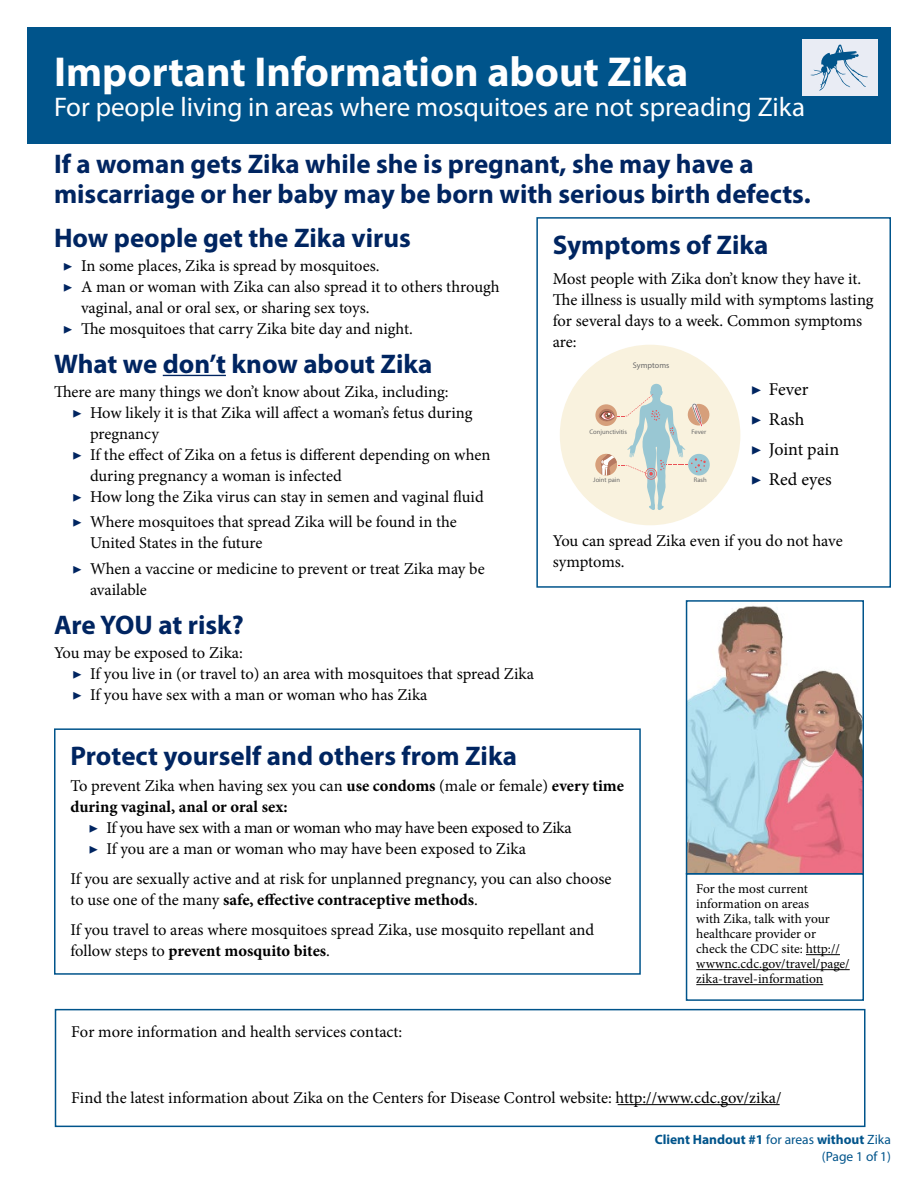
<style>
.page{position:relative;width:918px;height:1188px;background:#fff}
.page>*{position:absolute;margin:0;border:0;box-sizing:border-box;transform-origin:0 0}
.t1{font:700 42px "Myriad Pro";color:#fff}
.t2{font:700 27px/30px "Myriad Pro";color:#002561}
.t3{font:27px "Myriad Pro";color:#fff}
.t4{font:18px/30px "Minion Pro";color:#000}
.t5{font:16.5px/21px "Minion Pro";letter-spacing:-.005em;color:#000}
.t6{font:16.5px "Minion Pro";letter-spacing:-.025em;color:#000}
.t7{font:700 16.5px "Minion Pro";color:#000}
.t8{font:13.5px/15px "Minion Pro";color:#000}
.t9{font:700 13.5px/16.5px "Myriad Pro";color:#00548b;text-align:right}
.t10{font:8.25px "Optima LT Std";color:#6b6b6b}
.t11{font:700 6.6px "Optima LT Std";color:#6b6b6b}
.s1{color:#002561}
.s2{font-weight:700}
.s3{font-weight:400}
</style>
<div class="page">
<div style="left:27px;top:27px;width:864px;height:117px;background:#00548b"></div>
<hr style="left:163px;top:375px;width:63px;height:1px;background:#002561">
<div style="left:536px;top:217px;width:355px;height:371px;border:2px solid #00548b"></div>
<div style="left:560px;top:345px;width:180px;height:180px;background:#f9f2de;border-radius:50%"></div>
<svg style="left:595px;top:404px;width:22px;height:22px"></svg>
<div style="left:688px;top:404px;width:21px;height:21px;background:#d69f7b;border-radius:50%"></div>
<div style="left:688px;top:454px;width:22px;height:21px;background:#99c7d3;border-radius:50%"></div>
<div style="left:595px;top:454px;width:22px;height:21px;background:#d69f7b;border-radius:50%"></div>
<svg style="left:599px;top:384px;width:107px;height:126px"></svg>
<hr style="left:806px;top:954px;width:34px;height:1px;background:#000">
<hr style="left:696px;top:969px;width:154px;height:1px;background:#000">
<hr style="left:696px;top:984px;width:127px;height:1px;background:#000">
<div style="left:686px;top:873px;width:178px;height:128px;border:2px solid #00548b"></div>
<div style="left:54px;top:728px;width:587px;height:247px;border:2px solid #00548b"></div>
<hr style="left:618px;top:1104px;width:162px;height:1px;background:#000">
<div style="left:55px;top:1009px;width:811px;height:118px;border:2px solid #00548b"></div>
<div style="left:802px;top:40px;width:76px;height:56px;background:#e9ecf4"></div>
<svg style="left:810px;top:45px;width:58px;height:46px"></svg>
<img style="left:689px;top:605px;width:172px;height:266px">
<div style="left:686px;top:600px;width:178px;height:274px;border:2px solid #00548b"></div>
<h1 class="t1" style="left:54px;top:44px;width:636px">Important Information about Zika</h1>
<h2 class="t3" style="left:54px;top:90px;width:753px">For people living in areas where mosquitoes are not spreading Zika</h2>
<h2 class="t2" style="left:54px;top:148px;width:758px">If a woman gets Zika while she is pregnant, she may have a miscarriage or her baby may be born with serious birth defects.</h2>
<h2 class="t2" style="left:54px;top:222px;width:358px">How people get the Zika virus</h2>
<p class="t5" style="left:63px;top:255px;width:318px"><span class="s1">▶</span> In some places, Zika is spread by mosquitoes.</p>
<p class="t5" style="left:63px;top:276px;width:438px"><span class="s1">▶</span> A man or woman with Zika can also spread it to others through</p>
<p class="t5" style="left:81px;top:297px;width:290px">vaginal, anal or oral sex, or sharing sex toys.</p>
<p class="t5" style="left:63px;top:318px;width:351px"><span class="s1">▶</span> The mosquitoes that carry Zika bite day and night.</p>
<h2 class="t2" style="left:54px;top:348px;width:380px">What we don’t know about Zika</h2>
<p class="t5" style="left:54px;top:381px;width:396px">There are many things we don’t know about Zika, including:</p>
<p class="t5" style="left:72px;top:402px;width:402px"><span class="s1">▶</span> How likely it is that Zika will affect a woman’s fetus during</p>
<p class="t5" style="left:90px;top:423px;width:71px">pregnancy</p>
<p class="t5" style="left:72px;top:444px;width:420px"><span class="s1">▶</span> If the effect of Zika on a fetus is different depending on when</p>
<p class="t5" style="left:90px;top:465px;width:254px">during pregnancy a woman is infected</p>
<p class="t5" style="left:72px;top:486px;width:413px"><span class="s1">▶</span> How long the Zika virus can stay in semen and vaginal fluid</p>
<p class="t5" style="left:90px;top:512px;width:369px;text-indent:-18px"><span class="s1">▶</span> Where mosquitoes that spread Zika will be found in the<br>United States in the future</p>
<p class="t5" style="left:90px;top:558px;width:396px;text-indent:-18px"><span class="s1">▶</span> When a vaccine or medicine to prevent or treat Zika may be available</p>
<h2 class="t2" style="left:54px;top:609px;width:191px">Are YOU at risk?</h2>
<p class="t5" style="left:72px;top:642px;width:463px;text-indent:-18px">You may be exposed to Zika:<br><span class="s1">▶</span> If you live in (or travel to) an area with mosquitoes that spread Zika <span class="s1">▶</span> If you have sex with a man or woman who has Zika</p>
<h2 class="t2" style="left:553px;top:229px;width:217px">Symptoms of Zika</h2>
<p class="t5" style="left:553px;top:268px;width:322px">Most people with Zika don’t know they have it.<br>The illness is usually mild with symptoms lasting for several days to a week. Common symptoms are:</p>
<p class="t4" style="left:751px;top:374px;width:90px"><span class="s1">▶</span> Fever<br><span class="s1">▶</span> Rash<br><span class="s1">▶</span> Joint pain <span class="s1">▶</span> Red eyes</p>
<p class="t10" style="left:633px;top:361px;width:38px">Symptoms</p>
<p class="t11" style="left:590px;top:428px;width:39px">Conjunctivitis</p>
<p class="t11" style="left:691px;top:428px;width:16px">Fever</p>
<p class="t11" style="left:694px;top:476px;width:15px">Rash</p>
<p class="t11" style="left:593px;top:476px;width:28px">Joint pain</p>
<p class="t5" style="left:553px;top:531px;width:291px">You can spread Zika even if you do not have symptoms.</p>
<h2 class="t2" style="left:70px;top:740px;width:448px">Protect yourself and others from Zika</h2>
<p class="t5" style="left:70px;top:775px;width:555px">To prevent Zika when having sex you can <span class="s2">use condoms</span> (male or female) <span class="s2">every time</span></p>
<p class="t7" style="left:70px;top:795px;width:219px">during vaginal, anal or oral sex:</p>
<p class="t6" style="left:89px;top:816px;width:485px"><span class="s1">▶</span> If you have sex with a man or woman who may have been exposed to Zika</p>
<p class="t5" style="left:89px;top:838px;width:439px"><span class="s1">▶</span> If you are a man or woman who may have been exposed to Zika</p>
<p class="t5" style="left:70px;top:868px;width:543px">If you are sexually active and at risk for unplanned pregnancy, you can also choose to use one of the many <span class="s2">safe, effective contraceptive methods</span>.</p>
<p class="t5" style="left:70px;top:919px;width:525px">If you travel to areas where mosquitoes spread Zika, use mosquito repellant and follow steps to <span class="s2">prevent mosquito bites</span>.</p>
<p class="t5" style="left:71px;top:1022px;width:333px">For more information and health services contact:</p>
<p class="t8" style="left:696px;top:882px;width:155px">For the most current information on areas<br>with Zika, talk with your healthcare provider or check the CDC site: http:// wwwnc.cdc.gov/travel/page/ zika-travel-information</p>
<p class="t5" style="left:71px;top:1088px;width:712px">Find the latest information about Zika on the Centers for Disease Control website: http://www.cdc.gov/zika/</p>
<p class="t9" style="left:655px;top:1131px;width:238px">Client Handout #1 <span class="s3">for areas</span> without <span class="s3">Zika (Page 1 of 1)</span></p>
</div>
